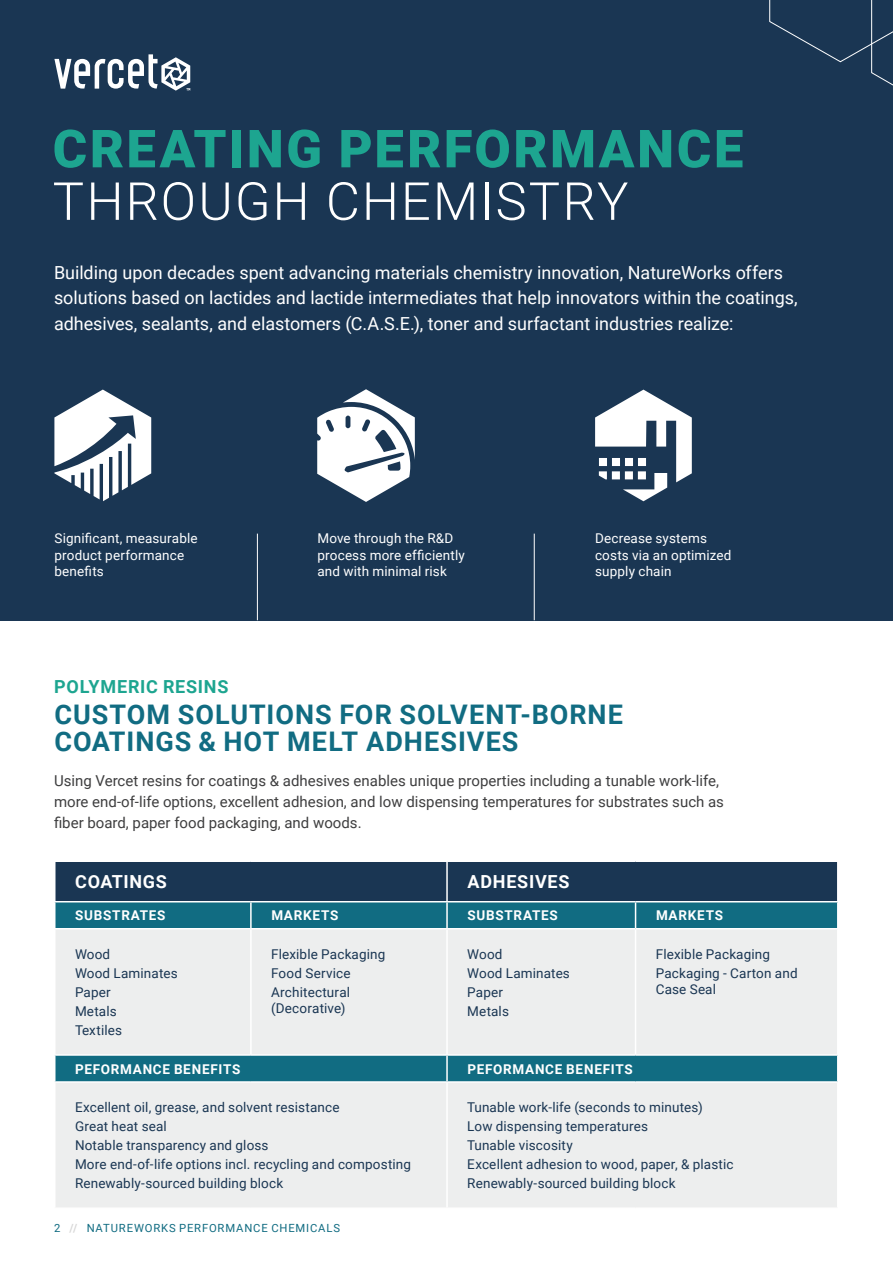
<style>
.page{position:relative;width:893px;height:1263px;background:#fff}
.page>*{position:absolute;margin:0;border:0;box-sizing:border-box;transform-origin:0 0}
.t1{font:900 52.5px/52.5px "Roboto";letter-spacing:.05em;color:#1da590}
.t2{font:700 27px/27px "Roboto";letter-spacing:.035em;color:#116c82}
.t3{font:18px/25.5px "Roboto";letter-spacing:-.005em;color:#fff}
.t4{font:700 18px "Roboto";letter-spacing:.04em;color:#fff}
.t5{font:700 18px "Roboto";letter-spacing:.04em;color:#1da590}
.t6{font:15px/21px "Roboto";color:#3e3e3f}
.t7{font:13.5px/16.2px "Roboto";letter-spacing:.01em;color:#1a3653}
.t8{font:13.5px/16.2px "Roboto";letter-spacing:.01em;color:#fff}
.t9{font:700 13.5px "Roboto";letter-spacing:.055em;color:#fff}
.t10{font:11.25px "Roboto";letter-spacing:.075em;color:#116c82}
.s1{font-weight:300;color:#fff}
.s2{font-weight:700;color:#d7d7d7}
</style>
<div class="page">
<div style="left:0;top:0;width:893px;height:620px;background:#1a3653"></div>
<svg style="left:769px;top:0;width:124px;height:86px"></svg>
<svg style="left:595px;top:390px;width:97px;height:111px"></svg>
<svg style="left:54px;top:390px;width:97px;height:111px"></svg>
<hr style="left:257px;top:534px;width:1px;height:86px;background:#fff">
<hr style="left:534px;top:534px;width:1px;height:86px;background:#fff">
<svg style="left:56px;top:930px;width:781px;height:277px;background:#d8e2e4"></svg>
<hr style="left:250px;top:929px;width:2px;height:125px;background:#fff">
<hr style="left:446px;top:929px;width:2px;height:125px;background:#fff">
<hr style="left:635px;top:929px;width:1px;height:125px;background:#fff">
<hr style="left:54px;top:1054px;width:197px;height:2px;background:#fff">
<hr style="left:251px;top:1054px;width:196px;height:2px;background:#fff">
<hr style="left:447px;top:1054px;width:189px;height:2px;background:#fff">
<hr style="left:446px;top:1056px;width:2px;height:25px;background:#fff">
<hr style="left:636px;top:1054px;width:202px;height:2px;background:#fff">
<svg style="left:837px;top:1056px;width:1px;height:25px"></svg>
<hr style="left:54px;top:1081px;width:197px;height:2px;background:#fff">
<hr style="left:251px;top:1081px;width:196px;height:2px;background:#fff">
<hr style="left:447px;top:1081px;width:189px;height:2px;background:#fff">
<hr style="left:446px;top:1083px;width:2px;height:124px;background:#fff">
<hr style="left:636px;top:1081px;width:202px;height:2px;background:#fff">
<svg style="left:55px;top:861px;width:783px;height:67px;background:#20526c"></svg>
<svg style="left:54px;top:54px;width:136px;height:37px"></svg>
<svg style="left:317px;top:389px;width:98px;height:113px"></svg>
<p class="t1" style="left:53px;top:120px;width:692px">CREATING PERFORMANCE<br><span class="s1">THROUGH CHEMISTRY</span></p>
<p class="t3" style="left:54px;top:259px;width:745px">Building upon decades spent advancing materials chemistry innovation, NatureWorks offers solutions based on lactides and lactide intermediates that help innovators within the coatings, adhesives, sealants, and elastomers (C.A.S.E.), toner and surfactant industries realize:</p>
<p class="t8" style="left:54px;top:530px;width:145px">Significant, measurable product performance benefits</p>
<p class="t8" style="left:317px;top:530px;width:149px">Move through the R&amp;D process more efficiently and with minimal risk</p>
<p class="t8" style="left:595px;top:530px;width:138px">Decrease systems costs via an optimized supply chain</p>
<p class="t5" style="left:54px;top:674px;width:176px">POLYMERIC RESINS</p>
<p class="t2" style="left:54px;top:700px;width:570px">CUSTOM SOLUTIONS FOR SOLVENT-BORNE<br>COATINGS &amp; HOT MELT ADHESIVES</p>
<p class="t6" style="left:54px;top:769px;width:672px">Using Vercet resins for coatings &amp; adhesives enables unique properties including a tunable work-life, more end-of-life options, excellent adhesion, and low dispensing temperatures for substrates such as fiber board, paper food packaging, and woods.</p>
<p class="t4" style="left:75px;top:869px;width:93px">COATINGS</p>
<p class="t4" style="left:468px;top:869px;width:103px">ADHESIVES</p>
<p class="t9" style="left:75px;top:906px;width:92px">SUBSTRATES</p>
<p class="t9" style="left:271px;top:906px;width:68px">MARKETS</p>
<p class="t9" style="left:467px;top:906px;width:92px">SUBSTRATES</p>
<p class="t9" style="left:656px;top:906px;width:68px">MARKETS</p>
<p class="t7" style="left:75px;top:946px;width:37px">Wood</p>
<p class="t7" style="left:75px;top:965px;width:104px">Wood Laminates</p>
<p class="t7" style="left:75px;top:983px;width:37px">Paper</p>
<p class="t7" style="left:75px;top:1002px;width:43px">Metals</p>
<p class="t7" style="left:75px;top:1021px;width:49px">Textiles</p>
<p class="t7" style="left:271px;top:946px;width:116px">Flexible Packaging</p>
<p class="t7" style="left:271px;top:965px;width:81px">Food Service</p>
<p class="t7" style="left:271px;top:983px;width:80px">Architectural (Decorative)</p>
<p class="t7" style="left:467px;top:946px;width:37px">Wood</p>
<p class="t7" style="left:467px;top:965px;width:104px">Wood Laminates</p>
<p class="t7" style="left:467px;top:983px;width:37px">Paper</p>
<p class="t7" style="left:467px;top:1002px;width:43px">Metals</p>
<p class="t7" style="left:656px;top:946px;width:116px">Flexible Packaging</p>
<p class="t7" style="left:656px;top:965px;width:143px">Packaging - Carton and<br>Case Seal</p>
<p class="t9" style="left:75px;top:1059px;width:167px">PEFORMANCE BENEFITS</p>
<p class="t9" style="left:467px;top:1059px;width:167px">PEFORMANCE BENEFITS</p>
<p class="t7" style="left:75px;top:1099px;width:266px">Excellent oil, grease, and solvent resistance</p>
<p class="t7" style="left:75px;top:1118px;width:93px">Great heat seal</p>
<p class="t7" style="left:75px;top:1137px;width:195px">Notable transparency and gloss</p>
<p class="t7" style="left:75px;top:1156px;width:338px">More end-of-life options incl. recycling and composting</p>
<p class="t7" style="left:75px;top:1174px;width:210px">Renewably-sourced building block</p>
<p class="t7" style="left:467px;top:1099px;width:237px">Tunable work-life (seconds to minutes)</p>
<p class="t7" style="left:467px;top:1118px;width:182px">Low dispensing temperatures</p>
<p class="t7" style="left:467px;top:1137px;width:107px">Tunable viscosity</p>
<p class="t7" style="left:467px;top:1156px;width:268px">Excellent adhesion to wood, paper, &amp; plastic</p>
<p class="t7" style="left:467px;top:1174px;width:210px">Renewably-sourced building block</p>
<p class="t10" style="left:54px;top:1220px;width:288px">2 <span class="s2">//</span> NATUREWORKS PERFORMANCE CHEMICALS</p>
</div>
